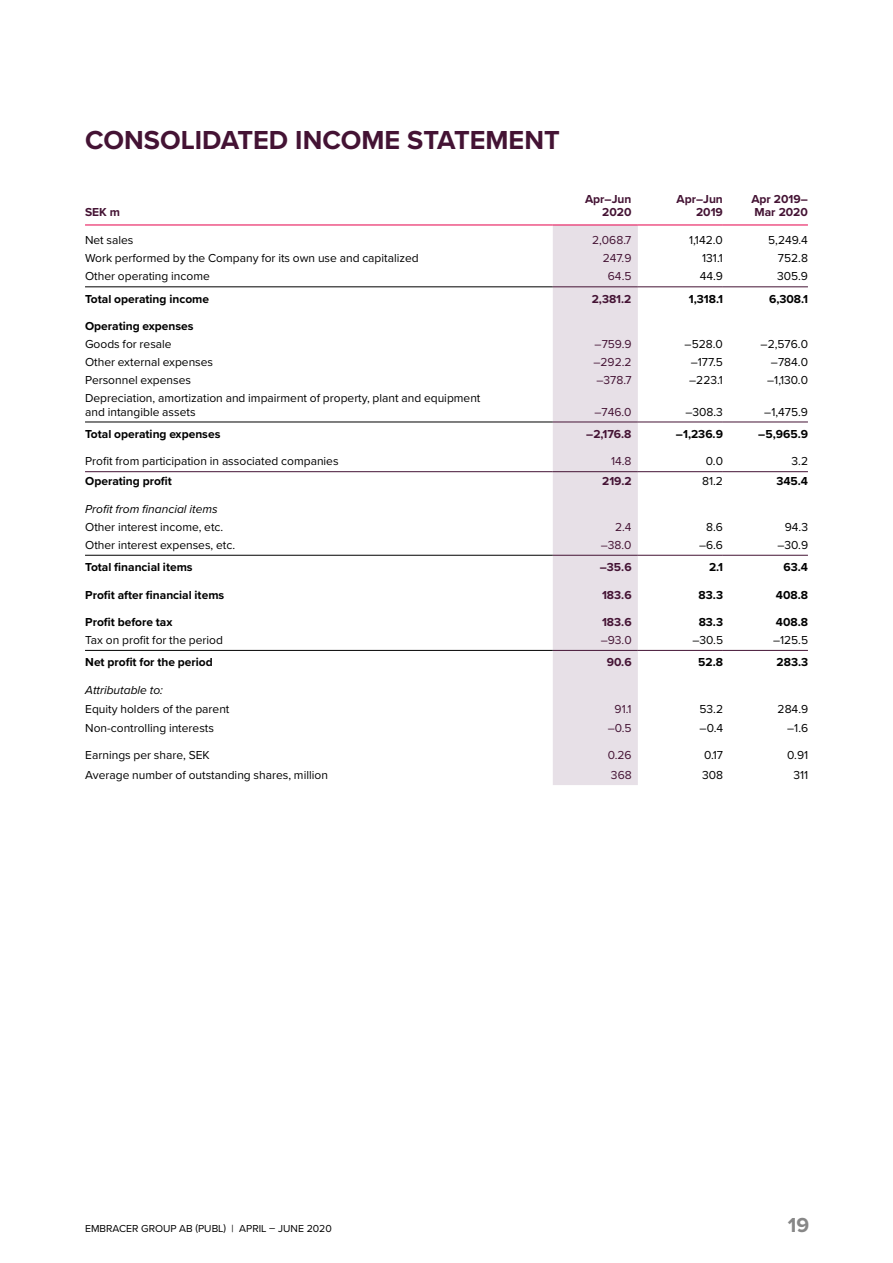
<style>
.page{position:relative;width:893px;height:1263px;background:#fff}
.page>*{position:absolute;margin:0;border:0;box-sizing:border-box;transform-origin:0 0}
.t1{font:700 27px "Proxima Nova";color:#441334}
.t2{font:700 21px "Proxima Nova";color:#878787}
.t3{font:12px/13.5px "Proxima Nova";color:#000}
.t4{font:700 12px "Proxima Nova";color:#000}
.t5{font:700 12px/13.5px "Proxima Nova";color:#441334;text-align:right}
.t6{font:12px "Proxima Nova";color:#441334}
.t7{font:italic 12px "Proxima Nova";color:#000}
.t8{font:10.5px "Proxima Nova";color:#000}
</style>
<div class="page">
<div style="left:553px;top:226px;width:85px;height:559px;background:#e7e0e7"></div>
<hr style="left:85px;top:287px;width:468px;height:1px;background:#000">
<hr style="left:553px;top:287px;width:85px;height:1px;background:#441334">
<hr style="left:723px;top:287px;width:85px;height:1px;background:#441334">
<hr style="left:638px;top:287px;width:85px;height:1px;background:#441334">
<hr style="left:85px;top:471px;width:468px;height:1px;background:#441334">
<hr style="left:553px;top:422px;width:85px;height:1px;background:#441334">
<hr style="left:723px;top:422px;width:85px;height:1px;background:#441334">
<hr style="left:553px;top:471px;width:85px;height:1px;background:#441334">
<hr style="left:723px;top:471px;width:85px;height:1px;background:#441334">
<hr style="left:638px;top:422px;width:85px;height:1px;background:#441334">
<hr style="left:638px;top:471px;width:85px;height:1px;background:#441334">
<hr style="left:553px;top:555px;width:85px;height:1px;background:#441334">
<hr style="left:723px;top:555px;width:85px;height:1px;background:#441334">
<hr style="left:85px;top:422px;width:468px;height:1px;background:#000">
<hr style="left:638px;top:555px;width:85px;height:1px;background:#441334">
<hr style="left:553px;top:650px;width:85px;height:1px;background:#441334">
<hr style="left:723px;top:650px;width:85px;height:1px;background:#441334">
<hr style="left:638px;top:650px;width:85px;height:1px;background:#441334">
<hr style="left:85px;top:555px;width:468px;height:1px;background:#000">
<hr style="left:85px;top:650px;width:468px;height:1px;background:#000">
<hr style="left:85px;top:225px;width:468px;height:1px;background:#e5004b">
<hr style="left:553px;top:225px;width:85px;height:1px;background:#e5004b">
<hr style="left:638px;top:225px;width:85px;height:1px;background:#e5004b">
<hr style="left:723px;top:225px;width:85px;height:1px;background:#e5004b">
<h1 class="t1" style="left:85px;top:120px;width:476px">CONSOLIDATED INCOME STATEMENT</h1>
<p class="t5" style="left:85px;top:205px;width:37px">SEK m</p>
<p class="t5" style="left:585px;top:192px;width:48px">Apr–Jun<br>2020</p>
<p class="t5" style="left:676px;top:192px;width:48px">Apr–Jun<br>2019</p>
<p class="t5" style="left:751px;top:192px;width:58px;text-align:left">Apr 2019–<br>Mar 2020</p>
<p class="t3" style="left:85px;top:233px;width:50px">Net sales</p>
<p class="t6" style="left:592px;top:232px;width:41px">2,068.7</p>
<p class="t3" style="left:689px;top:233px;width:35px">1,142.0</p>
<p class="t3" style="left:768px;top:233px;width:41px">5,249.4</p>
<p class="t3" style="left:85px;top:251px;width:335px">Work performed by the Company for its own use and capitalized</p>
<p class="t6" style="left:603px;top:249px;width:30px">247.9</p>
<p class="t3" style="left:702px;top:251px;width:22px">131.1</p>
<p class="t3" style="left:778px;top:251px;width:32px">752.8</p>
<p class="t3" style="left:85px;top:269px;width:126px">Other operating income</p>
<p class="t6" style="left:608px;top:267px;width:25px">64.5</p>
<p class="t3" style="left:700px;top:269px;width:25px">44.9</p>
<p class="t3" style="left:777px;top:269px;width:32px">305.9</p>
<p class="t4" style="left:85px;top:290px;width:125px">Total operating income</p>
<p class="t5" style="left:592px;top:292px;width:41px">2,381.2</p>
<p class="t4" style="left:689px;top:290px;width:36px">1,318.1</p>
<p class="t4" style="left:769px;top:290px;width:40px">6,308.1</p>
<p class="t4" style="left:85px;top:317px;width:110px">Operating expenses</p>
<p class="t3" style="left:85px;top:337px;width:88px">Goods for resale</p>
<p class="t6" style="left:595px;top:335px;width:38px">–759.9</p>
<p class="t3" style="left:685px;top:337px;width:40px">–528.0</p>
<p class="t3" style="left:761px;top:337px;width:49px">–2,576.0</p>
<p class="t3" style="left:85px;top:355px;width:130px">Other external expenses</p>
<p class="t6" style="left:593px;top:353px;width:40px">–292.2</p>
<p class="t3" style="left:691px;top:355px;width:34px">–177.5</p>
<p class="t3" style="left:771px;top:355px;width:39px">–784.0</p>
<p class="t3" style="left:85px;top:373px;width:107px">Personnel expenses</p>
<p class="t6" style="left:596px;top:371px;width:37px">–378.7</p>
<p class="t3" style="left:689px;top:373px;width:35px">–223.1</p>
<p class="t3" style="left:767px;top:373px;width:42px">–1,130.0</p>
<p class="t3" style="left:85px;top:391px;width:397px">Depreciation, amortization and impairment of property, plant and equipment and intangible assets</p>
<p class="t6" style="left:594px;top:403px;width:39px">–746.0</p>
<p class="t3" style="left:685px;top:404px;width:39px">–308.3</p>
<p class="t3" style="left:764px;top:404px;width:45px">–1,475.9</p>
<p class="t4" style="left:85px;top:425px;width:137px">Total operating expenses</p>
<p class="t5" style="left:586px;top:427px;width:47px">–2,176.8</p>
<p class="t4" style="left:676px;top:425px;width:49px">–1,236.9</p>
<p class="t4" style="left:758px;top:425px;width:51px">–5,965.9</p>
<p class="t3" style="left:85px;top:454px;width:255px">Profit from participation in associated companies</p>
<p class="t6" style="left:611px;top:452px;width:22px">14.8</p>
<p class="t3" style="left:706px;top:454px;width:19px">0.0</p>
<p class="t3" style="left:792px;top:454px;width:18px">3.2</p>
<p class="t4" style="left:85px;top:472px;width:88px">Operating profit</p>
<p class="t5" style="left:602px;top:474px;width:31px">219.2</p>
<p class="t3" style="left:702px;top:474px;width:22px">81.2</p>
<p class="t4" style="left:776px;top:472px;width:33px">345.4</p>
<p class="t7" style="left:85px;top:500px;width:134px">Profit from financial items</p>
<p class="t3" style="left:85px;top:520px;width:140px">Other interest income, etc.</p>
<p class="t6" style="left:615px;top:518px;width:18px">2.4</p>
<p class="t3" style="left:706px;top:520px;width:18px">8.6</p>
<p class="t3" style="left:785px;top:520px;width:25px">94.3</p>
<p class="t3" style="left:85px;top:538px;width:151px">Other interest expenses, etc.</p>
<p class="t6" style="left:601px;top:536px;width:32px">–38.0</p>
<p class="t3" style="left:699px;top:538px;width:26px">–6.6</p>
<p class="t3" style="left:777px;top:538px;width:32px">–30.9</p>
<p class="t4" style="left:85px;top:558px;width:109px">Total financial items</p>
<p class="t5" style="left:600px;top:560px;width:33px">–35.6</p>
<p class="t4" style="left:709px;top:558px;width:16px">2.1</p>
<p class="t4" style="left:783px;top:558px;width:26px">63.4</p>
<p class="t4" style="left:85px;top:586px;width:141px">Profit after financial items</p>
<p class="t5" style="left:602px;top:588px;width:31px">183.6</p>
<p class="t4" style="left:699px;top:586px;width:26px">83.3</p>
<p class="t4" style="left:776px;top:586px;width:34px">408.8</p>
<p class="t4" style="left:85px;top:613px;width:89px">Profit before tax</p>
<p class="t5" style="left:602px;top:615px;width:31px">183.6</p>
<p class="t4" style="left:699px;top:613px;width:26px">83.3</p>
<p class="t4" style="left:776px;top:613px;width:34px">408.8</p>
<p class="t3" style="left:85px;top:633px;width:139px">Tax on profit for the period</p>
<p class="t6" style="left:601px;top:631px;width:32px">–93.0</p>
<p class="t3" style="left:692px;top:633px;width:32px">–30.5</p>
<p class="t3" style="left:773px;top:633px;width:37px">–125.5</p>
<p class="t4" style="left:85px;top:653px;width:129px">Net profit for the period</p>
<p class="t5" style="left:607px;top:655px;width:26px">90.6</p>
<p class="t4" style="left:698px;top:653px;width:26px">52.8</p>
<p class="t4" style="left:776px;top:653px;width:33px">283.3</p>
<p class="t7" style="left:85px;top:681px;width:79px">Attributable to:</p>
<p class="t3" style="left:85px;top:702px;width:146px">Equity holders of the parent</p>
<p class="t6" style="left:615px;top:700px;width:19px">91.1</p>
<p class="t3" style="left:699px;top:702px;width:25px">53.2</p>
<p class="t3" style="left:778px;top:702px;width:32px">284.9</p>
<p class="t3" style="left:85px;top:720px;width:130px">Non-controlling interests</p>
<p class="t6" style="left:608px;top:719px;width:25px">–0.5</p>
<p class="t3" style="left:700px;top:720px;width:25px">–0.4</p>
<p class="t3" style="left:787px;top:720px;width:23px">–1.6</p>
<p class="t3" style="left:85px;top:748px;width:126px">Earnings per share, SEK</p>
<p class="t6" style="left:608px;top:746px;width:25px">0.26</p>
<p class="t3" style="left:704px;top:748px;width:21px">0.17</p>
<p class="t3" style="left:787px;top:748px;width:22px">0.91</p>
<p class="t3" style="left:85px;top:767px;width:244px">Average number of outstanding shares, million</p>
<p class="t6" style="left:611px;top:766px;width:22px">368</p>
<p class="t3" style="left:702px;top:767px;width:22px">308</p>
<p class="t3" style="left:793px;top:767px;width:16px">311</p>
<p class="t8" style="left:85px;top:1220px;width:248px">EMBRACER GROUP AB (PUBL) | APRIL – JUNE 2020</p>
<h2 class="t2" style="left:788px;top:1209px;width:23px">19</h2>
</div>
